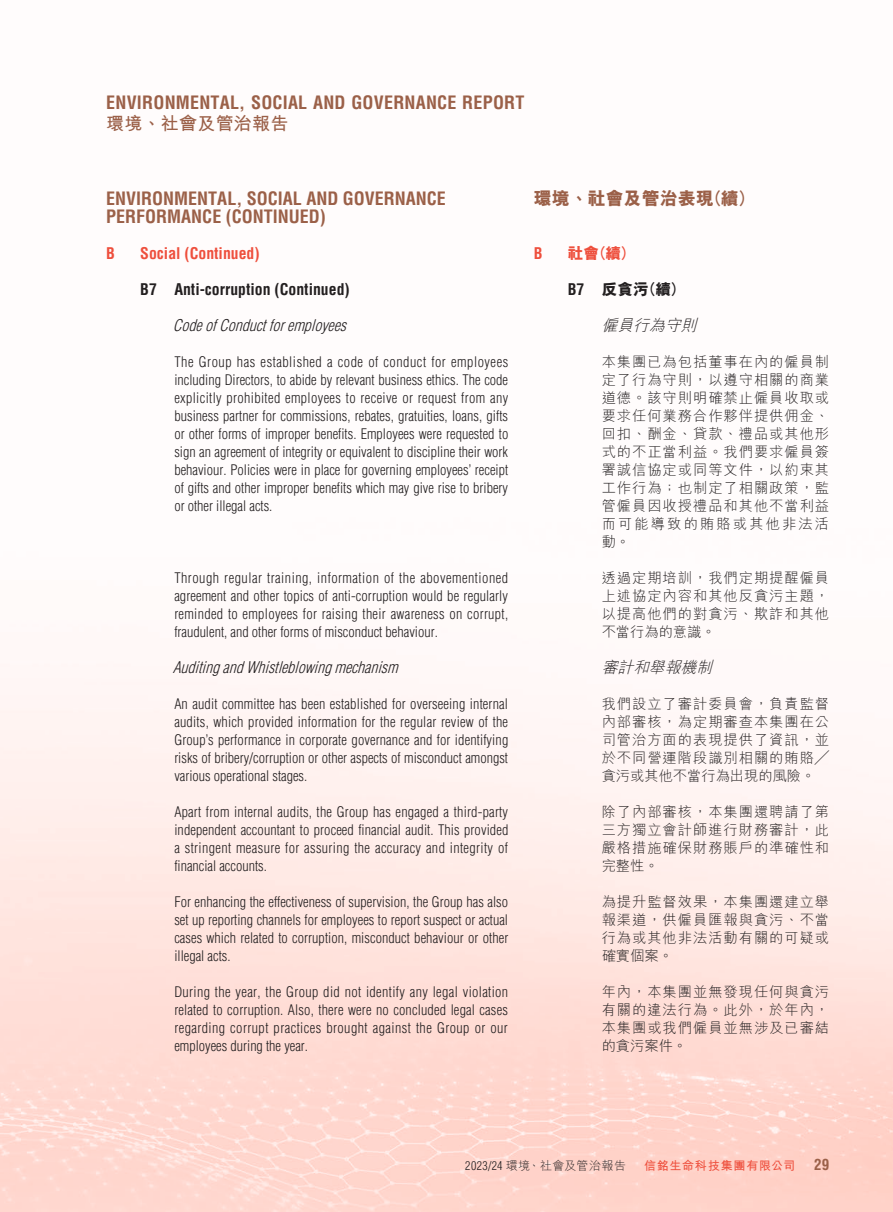
<style>
.page{position:relative;width:893px;height:1212px;background:#fff}
.page>*{position:absolute;margin:0;border:0;box-sizing:border-box;transform-origin:0 0}
.t1{font:700 condensed 18px/18px "Helvetica LT Std";color:#9b6048}
.t2{font:800 18px "M Hei HK";color:#9b6048}
.t3{font:700 18px "M Hei HK";letter-spacing:.01em;color:#9b6048}
.t4{font:italic 300 condensed 15.75px "Helvetica LT Std";color:#231f20}
.t5{font:700 condensed 15.75px "Helvetica LT Std";color:#231f20}
.t6{font:700 condensed 15.75px "Helvetica LT Std";color:#ee4f3d}
.t7{font:italic 300 15.75px "M Hei HK";color:#231f20}
.t8{font:800 15.75px "M Hei HK";color:#231f20}
.t9{font:800 15.75px "M Hei HK";color:#ee4f3d}
.t10{font:700 condensed 15px "Helvetica LT Std";color:#9b6048}
.t11{font:300 condensed 14.25px/18px "Helvetica LT Std";color:#231f20;text-align:justify}
.t12{font:300 14.25px/18px "M Hei HK";letter-spacing:.07em;color:#231f20;text-align:justify}
.t13{font:300 12px "M Hei HK";letter-spacing:.04em;color:#231f20}
.t14{font:700 12px "M Hei HK";letter-spacing:.055em;color:#ee4f3d}
.s1{font-family:"Helvetica LT Std";font-weight:700;font-stretch:condensed}
.s2{font-family:"Helvetica LT Std";font-stretch:condensed}
</style>
<div class="page">
<img style="left:0;top:682px;width:893px;height:530px">
<p class="t1" style="left:106px;top:94px;width:420px">ENVIRONMENTAL, SOCIAL AND GOVERNANCE REPORT</p>
<p class="t3" style="left:106px;top:111px;width:184px">環境、社會及管治報告</p>
<p class="t1" style="left:106px;top:189px;width:341px">ENVIRONMENTAL, SOCIAL AND GOVERNANCE<br>PERFORMANCE (CONTINUED)</p>
<p class="t6" style="left:106px;top:243px;width:10px">B</p>
<p class="t6" style="left:140px;top:243px;width:121px">Social (Continued)</p>
<p class="t5" style="left:140px;top:279px;width:211px">B7 Anti-corruption (Continued)</p>
<p class="t4" style="left:173px;top:315px;width:180px">CodeofConductforemployees</p>
<p class="t11" style="left:174px;top:353px;width:335px">The Group has established a code of conduct for employees including Directors, to abide by relevant business ethics. The code explicitly prohibited employees to receive or request from any business partner for commissions, rebates, gratuities, loans, gifts or other forms of improper benefits. Employees were requested to sign an agreement of integrity or equivalent to discipline their work behaviour. Policies were in place for governing employees’ receipt of gifts and other improper benefits which may give rise to bribery or other illegal acts.</p>
<p class="t11" style="left:174px;top:569px;width:335px">Through regular training, information of the abovementioned agreement and other topics of anti-corruption would be regularly reminded to employees for raising their awareness on corrupt, fraudulent, and other forms of misconduct behaviour.</p>
<p class="t4" style="left:173px;top:657px;width:231px">AuditingandWhistleblowingmechanism</p>
<p class="t11" style="left:174px;top:695px;width:335px">An audit committee has been established for overseeing internal audits, which provided information for the regular review of the Group’s performance in corporate governance and for identifying risks of bribery/corruption or other aspects of misconduct amongst various operational stages.</p>
<p class="t11" style="left:174px;top:803px;width:336px">Apart from internal audits, the Group has engaged a third-party independent accountant to proceed financial audit. This provided a stringent measure for assuring the accuracy and integrity of financial accounts.</p>
<p class="t11" style="left:174px;top:893px;width:335px">For enhancing the effectiveness of supervision, the Group has also set up reporting channels for employees to report suspect or actual cases which related to corruption, misconduct behaviour or other illegal acts.</p>
<p class="t11" style="left:174px;top:983px;width:335px">During the year, the Group did not identify any legal violation related to corruption. Also, there were no concluded legal cases regarding corrupt practices brought against the Group or our employees during the year.</p>
<p class="t2" style="left:534px;top:186px;width:223px">環境、社會及管治表現（續）</p>
<p class="t6" style="left:534px;top:243px;width:10px">B</p>
<p class="t9" style="left:568px;top:242px;width:69px">社會（續）</p>
<p class="t8" style="left:568px;top:278px;width:119px"><span class="s1">B7</span> 反貪污（續）</p>
<p class="t7" style="left:602px;top:314px;width:102px">僱員行為守則</p>
<p class="t12" style="left:602px;top:352px;width:229px">本集團已為包括董事在內的僱員制定了行為守則，以遵守相關的商業道德。該守則明確禁止僱員收取或要求任何業務合作夥伴提供佣金、回扣、酬金、貸款、禮品或其他形式的不正當利益。我們要求僱員簽署誠信協定或同等文件，以約束其工作行為；也制定了相關政策，監管僱員因收授禮品和其他不當利益而可能導致的賄賂或其他非法活動。</p>
<p class="t12" style="left:602px;top:568px;width:229px">透過定期培訓，我們定期提醒僱員上述協定內容和其他反貪污主題，以提高他們的對貪污、欺詐和其他不當行為的意識。</p>
<p class="t7" style="left:602px;top:656px;width:117px">審計和舉報機制</p>
<p class="t12" style="left:602px;top:694px;width:229px">我們設立了審計委員會，負責監督內部審核，為定期審查本集團在公司管治方面的表現提供了資訊，並於不同營運階段識別相關的賄賂╱貪污或其他不當行為出現的風險。</p>
<p class="t12" style="left:602px;top:802px;width:229px">除了內部審核，本集團還聘請了第三方獨立會計師進行財務審計，此嚴格措施確保財務賬戶的準確性和完整性。</p>
<p class="t12" style="left:602px;top:892px;width:229px">為提升監督效果，本集團還建立舉報渠道，供僱員匯報與貪污、不當行為或其他非法活動有關的可疑或確實個案。</p>
<p class="t12" style="left:602px;top:982px;width:229px">年內，本集團並無發現任何與貪污有關的違法行為。此外，於年內，本集團或我們僱員並無涉及已審結的貪污案件。</p>
<p class="t13" style="left:465px;top:1157px;width:162px"><span class="s2">2023/24</span> 環境、社會及管治報告</p>
<p class="t14" style="left:644px;top:1157px;width:152px">信銘生命科技集團有限公司</p>
<p class="t10" style="left:814px;top:1155px;width:16px">29</p>
</div>
